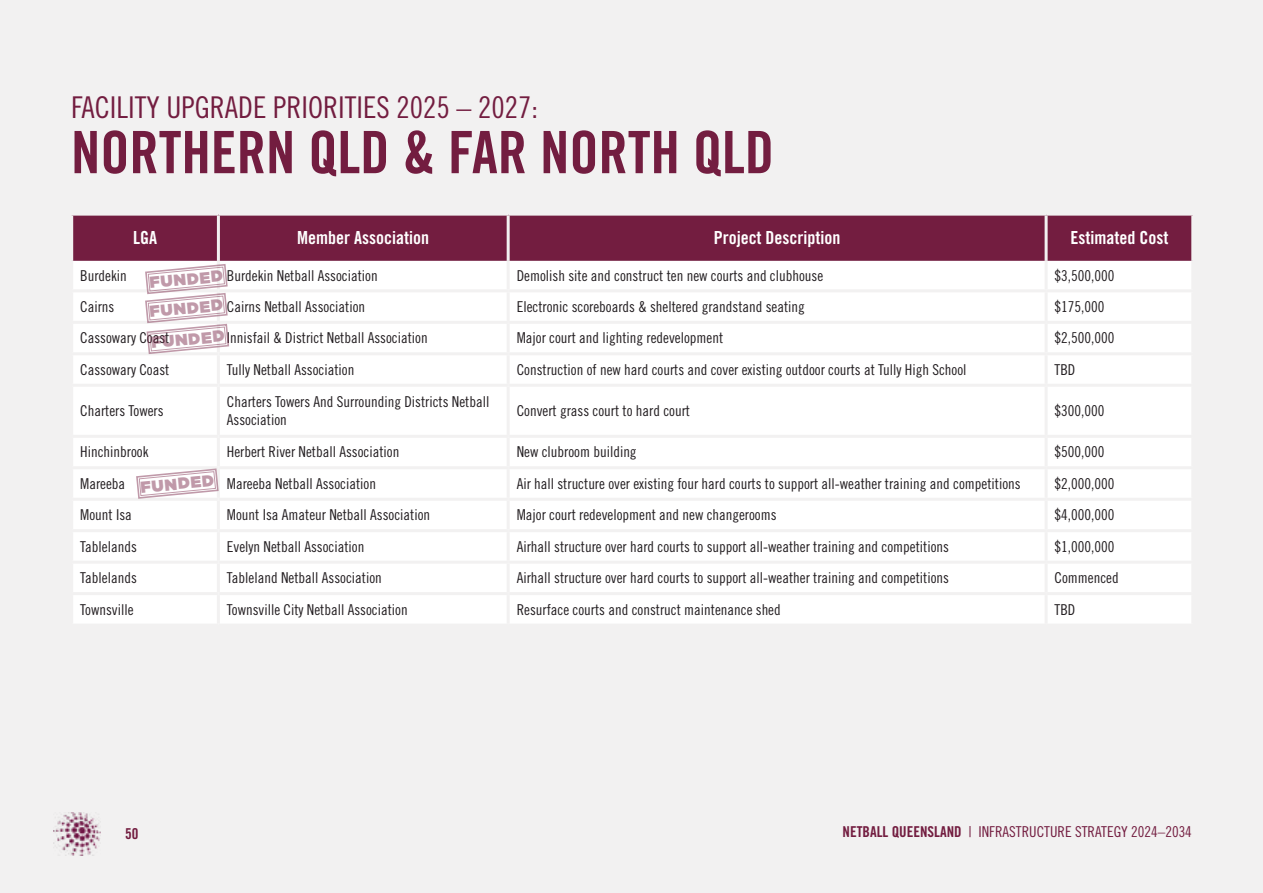
<style>
.page{position:relative;width:1263px;height:893px;background:#f2f1f1}
.page>*{position:absolute;margin:0;border:0;box-sizing:border-box;transform-origin:0 0}
.t1{font:58.5px "Trade Gothic LT Std Bd Cn 20";color:#731d40}
.t2{font:30px "Trade Gothic LT Std Cn 18";color:#731d40}
.t3{font:18px "Trade Gothic LT Std Bd Cn 20";color:#fff}
.t4{font:16.05px/28.8px "Gotham Ultra";color:#731d40}
.t5{font:15px/18px "Trade Gothic LT Std Cn 18";color:#231e21}
.t6{font:15px "Trade Gothic LT Std Cn 18";color:#731d40}
.t7{font:15px "Trade Gothic LT Std Bd Cn 20";color:#731d40}
.s1{font-family:"Trade Gothic LT Std Bd Cn 20"}
</style>
<div class="page">
<img style="left:53px;top:812px;width:47px;height:43px">
<div style="left:73px;top:216px;width:1118px;height:45px;background:#731d40"></div>
<div style="left:73px;top:261px;width:1118px;height:362px;background:#fff"></div>
<hr style="left:217px;top:216px;width:3px;height:45px;background:#f2f1f1">
<hr style="left:507px;top:216px;width:3px;height:45px;background:#f2f1f1">
<hr style="left:1044px;top:216px;width:3px;height:45px;background:#f2f1f1">
<hr style="left:217px;top:261px;width:3px;height:28px;background:#f2f1f1">
<hr style="left:507px;top:261px;width:3px;height:28px;background:#f2f1f1">
<hr style="left:1044px;top:261px;width:3px;height:28px;background:#f2f1f1">
<hr style="left:70px;top:289px;width:148px;height:3px;background:#f2f1f1">
<hr style="left:218px;top:289px;width:290px;height:3px;background:#f2f1f1">
<hr style="left:508px;top:289px;width:538px;height:3px;background:#f2f1f1">
<hr style="left:507px;top:292px;width:3px;height:29px;background:#f2f1f1">
<hr style="left:1046px;top:289px;width:148px;height:3px;background:#f2f1f1">
<hr style="left:1044px;top:292px;width:3px;height:29px;background:#f2f1f1">
<hr style="left:70px;top:321px;width:148px;height:3px;background:#f2f1f1">
<hr style="left:218px;top:321px;width:290px;height:3px;background:#f2f1f1">
<hr style="left:508px;top:321px;width:538px;height:3px;background:#f2f1f1">
<hr style="left:507px;top:324px;width:3px;height:28px;background:#f2f1f1">
<hr style="left:1046px;top:321px;width:148px;height:3px;background:#f2f1f1">
<hr style="left:1044px;top:324px;width:3px;height:28px;background:#f2f1f1">
<hr style="left:70px;top:352px;width:148px;height:3px;background:#f2f1f1">
<hr style="left:218px;top:352px;width:290px;height:3px;background:#f2f1f1">
<hr style="left:217px;top:355px;width:3px;height:29px;background:#f2f1f1">
<hr style="left:508px;top:352px;width:538px;height:3px;background:#f2f1f1">
<hr style="left:507px;top:355px;width:3px;height:29px;background:#f2f1f1">
<hr style="left:1046px;top:352px;width:148px;height:3px;background:#f2f1f1">
<hr style="left:1044px;top:355px;width:3px;height:29px;background:#f2f1f1">
<hr style="left:70px;top:384px;width:148px;height:3px;background:#f2f1f1">
<hr style="left:218px;top:384px;width:290px;height:3px;background:#f2f1f1">
<hr style="left:217px;top:387px;width:3px;height:48px;background:#f2f1f1">
<hr style="left:508px;top:384px;width:538px;height:3px;background:#f2f1f1">
<hr style="left:507px;top:387px;width:3px;height:48px;background:#f2f1f1">
<hr style="left:1046px;top:384px;width:148px;height:3px;background:#f2f1f1">
<hr style="left:1044px;top:387px;width:3px;height:48px;background:#f2f1f1">
<hr style="left:70px;top:435px;width:148px;height:3px;background:#f2f1f1">
<hr style="left:218px;top:435px;width:290px;height:3px;background:#f2f1f1">
<hr style="left:217px;top:438px;width:3px;height:28px;background:#f2f1f1">
<hr style="left:508px;top:435px;width:538px;height:3px;background:#f2f1f1">
<hr style="left:507px;top:438px;width:3px;height:28px;background:#f2f1f1">
<hr style="left:1046px;top:435px;width:148px;height:3px;background:#f2f1f1">
<hr style="left:1044px;top:438px;width:3px;height:28px;background:#f2f1f1">
<hr style="left:70px;top:466px;width:148px;height:3px;background:#f2f1f1">
<hr style="left:218px;top:466px;width:290px;height:3px;background:#f2f1f1">
<hr style="left:508px;top:466px;width:538px;height:3px;background:#f2f1f1">
<hr style="left:507px;top:469px;width:3px;height:29px;background:#f2f1f1">
<hr style="left:1046px;top:466px;width:148px;height:3px;background:#f2f1f1">
<hr style="left:1044px;top:469px;width:3px;height:29px;background:#f2f1f1">
<hr style="left:70px;top:498px;width:148px;height:3px;background:#f2f1f1">
<hr style="left:218px;top:498px;width:290px;height:3px;background:#f2f1f1">
<hr style="left:217px;top:501px;width:3px;height:28px;background:#f2f1f1">
<hr style="left:508px;top:498px;width:538px;height:3px;background:#f2f1f1">
<hr style="left:507px;top:501px;width:3px;height:28px;background:#f2f1f1">
<hr style="left:1046px;top:498px;width:148px;height:3px;background:#f2f1f1">
<hr style="left:1044px;top:501px;width:3px;height:28px;background:#f2f1f1">
<hr style="left:70px;top:529px;width:148px;height:3px;background:#f2f1f1">
<hr style="left:218px;top:529px;width:290px;height:3px;background:#f2f1f1">
<hr style="left:217px;top:532px;width:3px;height:29px;background:#f2f1f1">
<hr style="left:508px;top:529px;width:538px;height:3px;background:#f2f1f1">
<hr style="left:507px;top:532px;width:3px;height:29px;background:#f2f1f1">
<hr style="left:1046px;top:529px;width:148px;height:3px;background:#f2f1f1">
<hr style="left:1044px;top:532px;width:3px;height:29px;background:#f2f1f1">
<hr style="left:70px;top:561px;width:148px;height:3px;background:#f2f1f1">
<hr style="left:218px;top:561px;width:290px;height:3px;background:#f2f1f1">
<hr style="left:217px;top:564px;width:3px;height:28px;background:#f2f1f1">
<hr style="left:508px;top:561px;width:538px;height:3px;background:#f2f1f1">
<hr style="left:507px;top:564px;width:3px;height:28px;background:#f2f1f1">
<hr style="left:1046px;top:561px;width:148px;height:3px;background:#f2f1f1">
<hr style="left:1044px;top:564px;width:3px;height:28px;background:#f2f1f1">
<hr style="left:70px;top:592px;width:148px;height:3px;background:#f2f1f1">
<hr style="left:218px;top:592px;width:290px;height:3px;background:#f2f1f1">
<hr style="left:217px;top:595px;width:3px;height:29px;background:#f2f1f1">
<hr style="left:508px;top:592px;width:538px;height:3px;background:#f2f1f1">
<hr style="left:507px;top:595px;width:3px;height:29px;background:#f2f1f1">
<hr style="left:1046px;top:592px;width:148px;height:3px;background:#f2f1f1">
<hr style="left:1044px;top:595px;width:3px;height:29px;background:#f2f1f1">
<svg style="left:144px;top:263px;width:86px;height:91px"></svg>
<svg style="left:135px;top:468px;width:85px;height:31px"></svg>
<h2 class="t2" style="left:71px;top:90px;width:468px">FACILITY UPGRADE PRIORITIES 2025 – 2027:</h2>
<h1 class="t1" style="left:71px;top:117px;width:704px">NORTHERN QLD &amp; FAR NORTH QLD</h1>
<p class="t3" style="left:133px;top:227px;width:25px">LGA</p>
<p class="t3" style="left:297px;top:227px;width:133px">Member Association</p>
<p class="t3" style="left:714px;top:227px;width:128px">Project Description</p>
<p class="t3" style="left:1070px;top:227px;width:99px">Estimated Cost</p>
<p class="t5" style="left:80px;top:266px;width:48px">Burdekin</p>
<p class="t5" style="left:227px;top:266px;width:152px">Burdekin Netball Association</p>
<p class="t5" style="left:517px;top:266px;width:308px">Demolish site and construct ten new courts and clubhouse</p>
<p class="t5" style="left:1054px;top:266px;width:61px">$3,500,000</p>
<p class="t5" style="left:80px;top:297px;width:36px">Cairns</p>
<p class="t5" style="left:227px;top:297px;width:140px">Cairns Netball Association</p>
<p class="t5" style="left:517px;top:297px;width:290px">Electronic scoreboards &amp; sheltered grandstand seating</p>
<p class="t5" style="left:1054px;top:297px;width:51px">$175,000</p>
<p class="t5" style="left:80px;top:329px;width:91px">Cassowary Coast</p>
<p class="t5" style="left:227px;top:329px;width:202px">Innisfail &amp; District Netball Association</p>
<p class="t5" style="left:517px;top:329px;width:208px">Major court and lighting redevelopment</p>
<p class="t5" style="left:1054px;top:329px;width:61px">$2,500,000</p>
<p class="t5" style="left:80px;top:360px;width:91px">Cassowary Coast</p>
<p class="t5" style="left:227px;top:360px;width:129px">Tully Netball Association</p>
<p class="t5" style="left:517px;top:360px;width:451px">Construction of new hard courts and cover existing outdoor courts at Tully High School</p>
<p class="t5" style="left:1054px;top:360px;width:22px">TBD</p>
<p class="t5" style="left:80px;top:402px;width:85px">Charters Towers</p>
<p class="t5" style="left:227px;top:393px;width:264px">Charters Towers And Surrounding Districts Netball<br>Association</p>
<p class="t5" style="left:517px;top:402px;width:175px">Convert grass court to hard court</p>
<p class="t5" style="left:1054px;top:402px;width:51px">$300,000</p>
<p class="t5" style="left:80px;top:443px;width:70px">Hinchinbrook</p>
<p class="t5" style="left:227px;top:443px;width:174px">Herbert River Netball Association</p>
<p class="t5" style="left:517px;top:443px;width:121px">New clubroom building</p>
<p class="t5" style="left:1054px;top:443px;width:51px">$500,000</p>
<p class="t5" style="left:80px;top:474px;width:46px">Mareeba</p>
<p class="t5" style="left:227px;top:474px;width:151px">Mareeba Netball Association</p>
<p class="t5" style="left:517px;top:474px;width:506px">Air hall structure over existing four hard courts to support all-weather training and competitions</p>
<p class="t5" style="left:1054px;top:474px;width:61px">$2,000,000</p>
<p class="t5" style="left:80px;top:506px;width:53px">Mount Isa</p>
<p class="t5" style="left:227px;top:506px;width:205px">Mount Isa Amateur Netball Association</p>
<p class="t5" style="left:517px;top:506px;width:261px">Major court redevelopment and new changerooms</p>
<p class="t5" style="left:1054px;top:506px;width:61px">$4,000,000</p>
<p class="t5" style="left:80px;top:537px;width:58px">Tablelands</p>
<p class="t5" style="left:227px;top:537px;width:139px">Evelyn Netball Association</p>
<p class="t5" style="left:517px;top:537px;width:434px">Airhall structure over hard courts to support all-weather training and competitions</p>
<p class="t5" style="left:1054px;top:537px;width:61px">$1,000,000</p>
<p class="t5" style="left:80px;top:569px;width:58px">Tablelands</p>
<p class="t5" style="left:227px;top:569px;width:156px">Tableland Netball Association</p>
<p class="t5" style="left:517px;top:569px;width:434px">Airhall structure over hard courts to support all-weather training and competitions</p>
<p class="t5" style="left:1054px;top:569px;width:66px">Commenced</p>
<p class="t5" style="left:80px;top:600px;width:55px">Townsville</p>
<p class="t5" style="left:227px;top:600px;width:182px">Townsville City Netball Association</p>
<p class="t5" style="left:517px;top:600px;width:266px">Resurface courts and construct maintenance shed</p>
<p class="t5" style="left:1054px;top:600px;width:22px">TBD</p>
<p class="t4" style="left:145px;top:269px;width:78px;rotate:-6deg">FUNDED<br>FUNDED</p>
<p class="t4" style="left:150px;top:328px;width:75px;rotate:-6deg">FUNDED</p>
<p class="t4" style="left:139px;top:473px;width:75px;rotate:-6deg">FUNDED</p>
<p class="t7" style="left:125px;top:824px;width:15px">50</p>
<p class="t6" style="left:843px;top:823px;width:351px"><span class="s1">NETBALL QUEENSLAND</span> | INFRASTRUCTURE STRATEGY 2024–2034</p>
</div>
